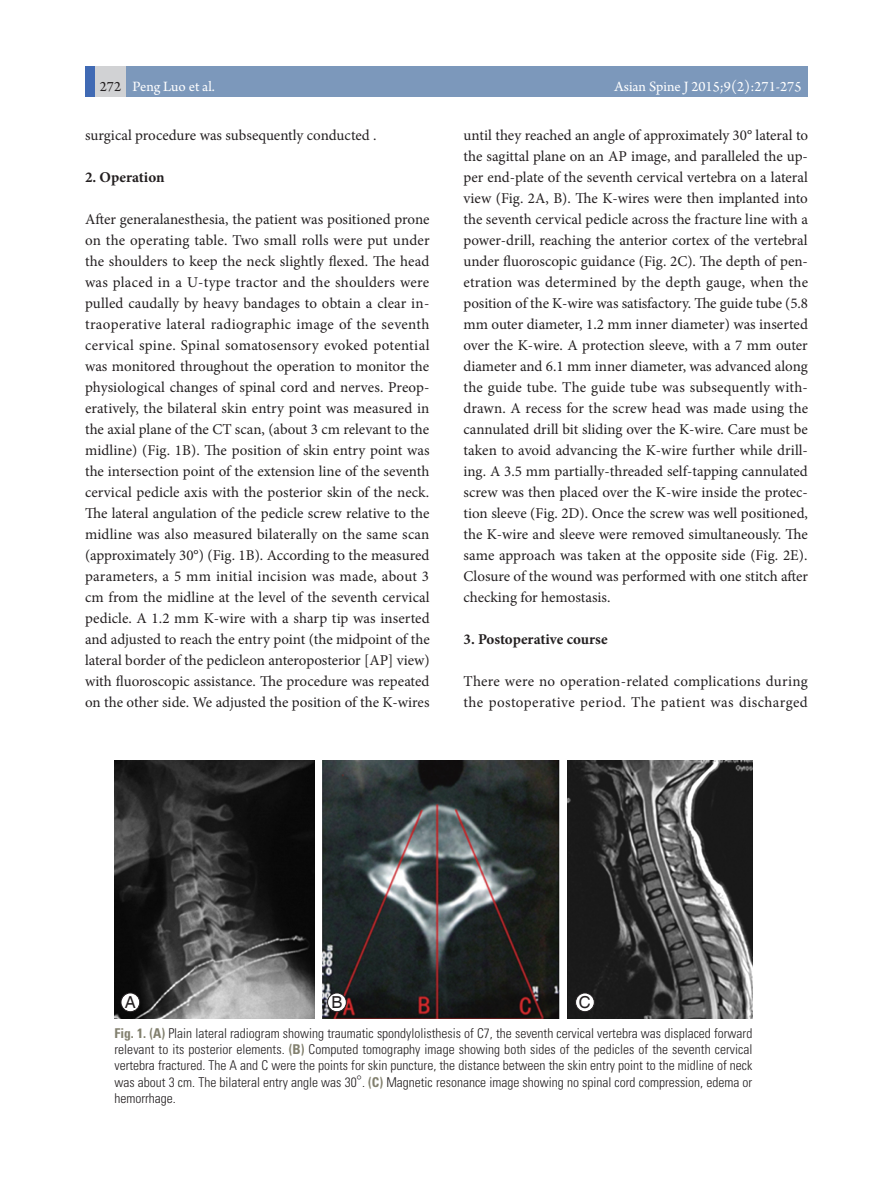
<style>
.page{position:relative;width:893px;height:1191px;background:#fff}
.page>*{position:absolute;margin:0;border:0;box-sizing:border-box;transform-origin:0 0}
.t1{font:16.5px "Helvetica";color:#231f20}
.본문_내용_첫문단{font:15px/21px "Minion Pro";letter-spacing:.005em;color:#231f20;text-align:justify}
.t2{font:15px "Arno Pro";color:#fff}
.본문_중제목{font:700 15px "Minion Pro";letter-spacing:-.005em;color:#231f20}
.t3{font:15px "Arno Pro";color:#231f20}
.표_그림설명{font:300 condensed 13.5px/16.2px "Univers LT Std";color:#231f20;text-align:justify}
.s1{font-weight:700;color:#82806e}
</style>
<div class="page">
<div style="left:85px;top:66px;width:58px;height:31px;background:#d1d2d4"></div>
<div style="left:126px;top:66px;width:682px;height:31px;background:#7c98bb"></div>
<div style="left:85px;top:66px;width:10px;height:31px;background:#406ab4"></div>
<img style="left:114px;top:760px;width:201px;height:258px">
<img style="left:323px;top:760px;width:236px;height:258px">
<div style="left:121px;top:993px;width:19px;height:18px;background:#fff;border-radius:50%"></div>
<div style="left:121px;top:992px;width:19px;height:20px;border:1px solid #231f20;border-radius:50%"></div>
<div style="left:328px;top:993px;width:18px;height:18px;background:#fff;border-radius:50%"></div>
<div style="left:327px;top:992px;width:19px;height:20px;border:1px solid #231f20;border-radius:50%"></div>
<img style="left:567px;top:760px;width:185px;height:258px">
<div style="left:576px;top:993px;width:18px;height:18px;background:#fff;border-radius:50%"></div>
<div style="left:575px;top:992px;width:19px;height:20px;border:1px solid #231f20;border-radius:50%"></div>
<p class="t3" style="left:100px;top:78px;width:23px">272</p>
<p class="t2" style="left:133px;top:78px;width:84px">Peng Luo et al.</p>
<p class="t2" style="left:614px;top:78px;width:189px">Asian Spine J 2015;9(2):271-275</p>
<p class="본문_내용_첫문단" style="left:85px;top:125px;width:293px">surgical procedure was subsequently conducted .</p>
<p class="본문_중제목" style="left:85px;top:167px;width:81px">2. Operation</p>
<p class="본문_내용_첫문단" style="left:85px;top:209px;width:346px">After generalanesthesia, the patient was positioned prone on the operating table. Two small rolls were put under the shoulders to keep the neck slightly flexed. The head was placed in a U-type tractor and the shoulders were pulled caudally by heavy bandages to obtain a clear in&shy;traoperative lateral radiographic image of the seventh cervical spine. Spinal somatosensory evoked potential was monitored throughout the operation to monitor the physiological changes of spinal cord and nerves. Preop&shy;eratively, the bilateral skin entry point was measured in the axial plane of the CT scan, (about 3 cm relevant to the midline) (Fig. 1B). The position of skin entry point was the intersection point of the extension line of the seventh cervical pedicle axis with the posterior skin of the neck.<br>The lateral angulation of the pedicle screw relative to the midline was also measured bilaterally on the same scan (approximately 30°) (Fig. 1B). According to the measured parameters, a 5 mm initial incision was made, about 3 cm from the midline at the level of the seventh cervical pedicle. A 1.2 mm K-wire with a sharp tip was inserted and adjusted to reach the entry point (the midpoint of the lateral border of the pedicleon anteroposterior [AP] view) with fluoroscopic assistance. The procedure was repeated on the other side. We adjusted the position of the K-wires</p>
<p class="본문_내용_첫문단" style="left:463px;top:125px;width:346px">until they reached an angle of approximately 30° lateral to the sagittal plane on an AP image, and paralleled the up&shy;per end-plate of the seventh cervical vertebra on a lateral view (Fig. 2A, B). The K-wires were then implanted into the seventh cervical pedicle across the fracture line with a power-drill, reaching the anterior cortex of the vertebral under fluoroscopic guidance (Fig. 2C). The depth of pen&shy;etration was determined by the depth gauge, when the position of the K-wire was satisfactory. The guide tube (5.8 mm outer diameter, 1.2 mm inner diameter) was inserted over the K-wire. A protection sleeve, with a 7 mm outer diameter and 6.1 mm inner diameter, was advanced along the guide tube. The guide tube was subsequently with&shy;drawn. A recess for the screw head was made using the cannulated drill bit sliding over the K-wire. Care must be taken to avoid advancing the K-wire further while drill&shy;ing. A 3.5 mm partially-threaded self-tapping cannulated screw was then placed over the K-wire inside the protec&shy;tion sleeve (Fig. 2D). Once the screw was well positioned, the K-wire and sleeve were removed simultaneously. The same approach was taken at the opposite side (Fig. 2E).<br>Closure of the wound was performed with one stitch after checking for hemostasis.</p>
<p class="본문_중제목" style="left:463px;top:629px;width:146px">3. Postoperative course</p>
<p class="본문_내용_첫문단" style="left:463px;top:671px;width:346px">There were no operation-related complications during the postoperative period. The patient was discharged</p>
<p class="t1" style="left:125px;top:992px;width:13px">A</p>
<p class="t1" style="left:331px;top:992px;width:13px">B</p>
<p class="t1" style="left:579px;top:992px;width:13px">C</p>
<p class="표_그림설명" style="left:114px;top:1025px;width:640px"><span class="s1">Fig. 1. (A)</span> Plain lateral radiogram showing traumatic spondylolisthesis of C7, the seventh cervical vertebra was displaced forward relevant to its posterior elements. <span class="s1">(B)</span> Computed tomography image showing both sides of the pedicles of the seventh cervical vertebra fractured. The A and C were the points for skin puncture, the distance between the skin entry point to the midline of neck was about 3 cm. The bilateral entry angle was 30°. <span class="s1">(C)</span> Magnetic resonance image showing no spinal cord compression, edema or hemorrhage.</p>
</div>
